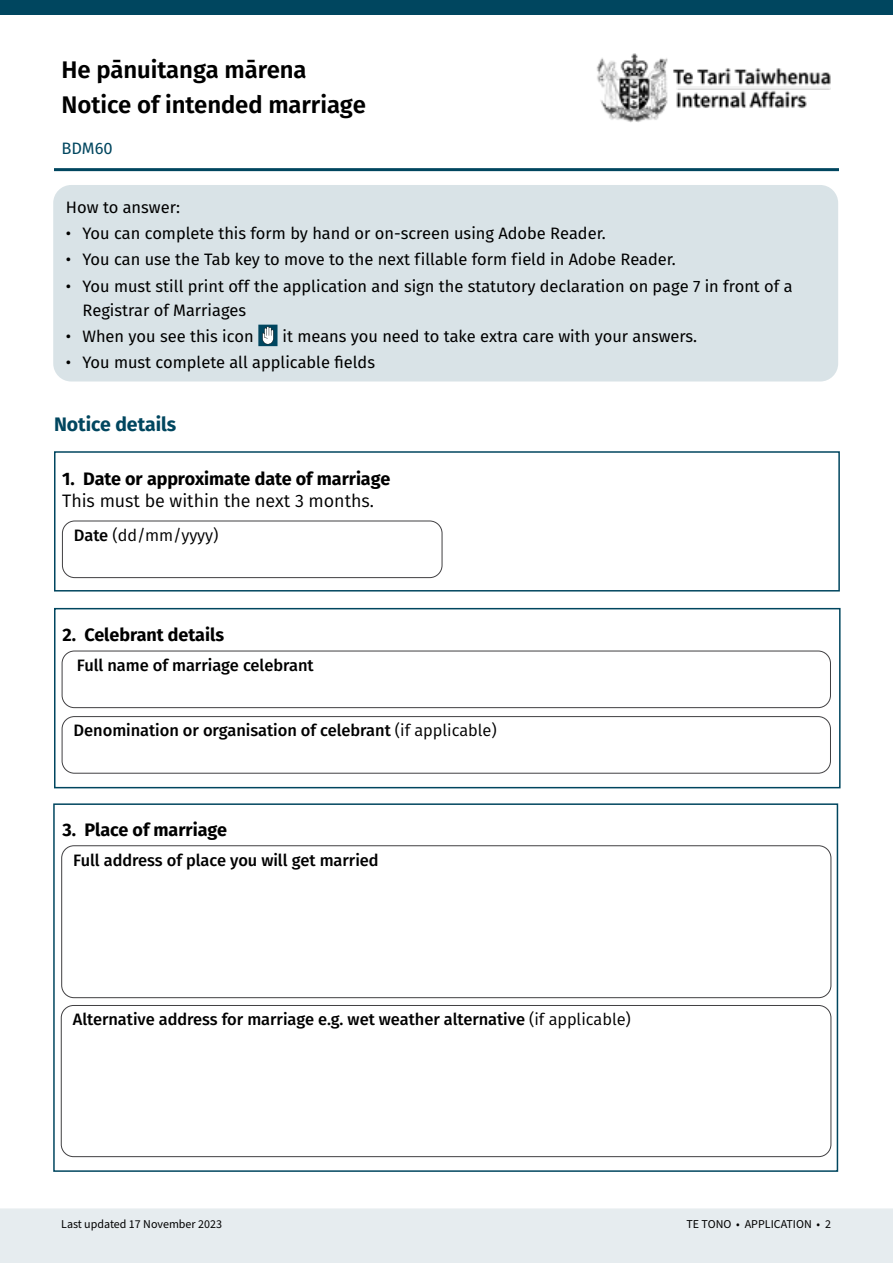
<style>
.page{position:relative;width:893px;height:1263px;background:#fff}
.page>*{position:absolute;margin:0;border:0;box-sizing:border-box;transform-origin:0 0}
.t1{font:600 24px/35.5px "Fira Sans";letter-spacing:-.005em;color:#000}
.t2{font:700 19.5px "Fira Sans";letter-spacing:-.005em;color:#00465f}
.t3{font:700 18px "Fira Sans";letter-spacing:-.005em;color:#000}
.t4{font:18px "Fira Sans";letter-spacing:-.005em;color:#000}
.t5{font:16.5px/24px "Fira Sans";color:#000}
.t6{font:500 16.5px "Fira Sans";letter-spacing:-.005em;color:#000}
.t7{font:16.5px "Fira Sans";letter-spacing:-.005em;color:#000}
.t8{font:16.5px "Fira Sans";letter-spacing:-.005em;color:#00465f}
.t9{font:12px "Source Sans Pro";color:#000}
.s1{font-weight:500}
.s2{font-weight:400}
</style>
<div class="page">
<div style="left:54px;top:451px;width:786px;height:140px;border:2px solid #00465f"></div>
<div style="left:54px;top:608px;width:787px;height:180px;border:2px solid #00465f"></div>
<div style="left:53px;top:803px;width:785px;height:369px;border:2px solid #00465f"></div>
<div style="left:0;top:1208px;width:893px;height:55px;background:#e6ecef"></div>
<hr style="left:54px;top:168px;width:785px;height:3px;background:#00465f">
<img style="left:596px;top:54px;width:235px;height:69px">
<div style="left:0;top:0;width:893px;height:15px;background:#00465f"></div>
<div style="left:62px;top:521px;width:380px;height:57px;border:1px solid #414042;border-radius:12px"></div>
<div style="left:62px;top:651px;width:769px;height:57px;border:1px solid #414042;border-radius:12px"></div>
<div style="left:62px;top:716px;width:769px;height:57px;border:1px solid #414042;border-radius:12px"></div>
<div style="left:62px;top:845px;width:769px;height:153px;border:1px solid #414042;border-radius:12px"></div>
<div style="left:61px;top:1005px;width:770px;height:152px;border:1px solid #414042;border-radius:12px"></div>
<div style="left:53px;top:185px;width:785px;height:196px;background:#d9e3e7;border-radius:18px"></div>
<div style="left:258px;top:325px;width:19px;height:21px;background:#00465f;border:2px solid #00465f"></div>
<svg style="left:262px;top:326px;width:12px;height:18px"></svg>
<h1 class="t1" style="left:62px;top:50px;width:306px">He pānuitanga mārena<br>Notice of intended marriage</h1>
<p class="t8" style="left:62px;top:136px;width:53px">BDM60</p>
<p class="t5" style="left:66px;top:195px;width:116px">How to answer:</p>
<p class="t5" style="left:66px;top:221px;width:541px">• You can complete this form by hand or on-screen using Adobe Reader.</p>
<p class="t5" style="left:66px;top:247px;width:611px">• You can use the Tab key to move to the next fillable form field in Adobe Reader.</p>
<p class="t5" style="left:82px;top:273px;width:712px;text-indent:-16px">• You must still print off the application and sign the statutory declaration on page 7 in front of a<br>Registrar of Marriages</p>
<p class="t5" style="left:66px;top:323px;width:189px">• When you see this icon</p>
<p class="t5" style="left:283px;top:323px;width:416px">it means you need to take extra care with your answers.</p>
<p class="t5" style="left:66px;top:350px;width:311px">• You must complete all applicable fields</p>
<p class="t2" style="left:54px;top:407px;width:124px">Notice details</p>
<p class="t3" style="left:62px;top:464px;width:330px">1. Date or approximate date of marriage</p>
<p class="t4" style="left:62px;top:487px;width:313px">This must be within the next 3 months.</p>
<p class="t7" style="left:74px;top:523px;width:146px"><span class="s1">Date</span> (dd/mm/yyyy)</p>
<p class="t3" style="left:63px;top:620px;width:163px">2. Celebrant details</p>
<p class="t6" style="left:77px;top:652px;width:238px">Full name of marriage celebrant</p>
<p class="t6" style="left:74px;top:717px;width:425px">Denomination or organisation of celebrant <span class="s2">(if applicable)</span></p>
<p class="t3" style="left:63px;top:815px;width:166px">3. Place of marriage</p>
<p class="t6" style="left:73px;top:847px;width:307px">Full address of place you will get married</p>
<p class="t6" style="left:73px;top:1006px;width:560px">Alternative address for marriage e.g. wet weather alternative <span class="s2">(if applicable)</span></p>
<p class="t9" style="left:61px;top:1216px;width:162px">Last updated 17 November 2023</p>
<p class="t9" style="left:686px;top:1216px;width:146px">TE TONO • APPLICATION • 2</p>
</div>
